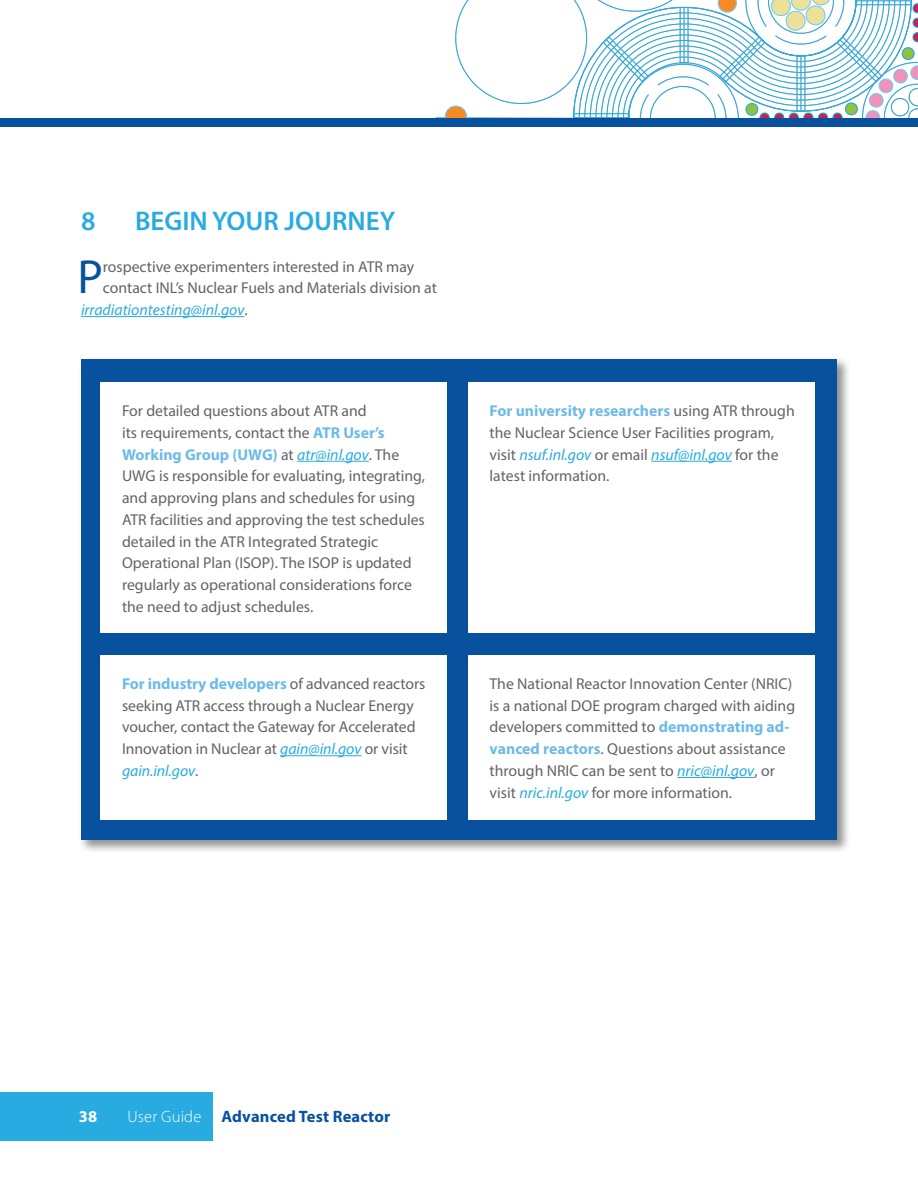
<style>
.page{position:relative;width:918px;height:1188px;background:#fff}
.page>*{position:absolute;margin:0;border:0;box-sizing:border-box;transform-origin:0 0}
.First_para{font:48px "Myriad Pro";color:#07519e}
.Heading{font:600 27px "Myriad Pro";color:#28abe1}
.t1{font:700 16.5px "Myriad Pro";letter-spacing:.01em;color:#07519e}
.t2{font:700 16.5px "Myriad Pro";color:#fff}
.Body_Text{font:15.75px/21.8px "Myriad Pro";color:#636366}
.Subhead_2{font:15.75px/21.8px "Myriad Pro";letter-spacing:-.005em;color:#636366}
.First_para-2{font:15.75px "Myriad Pro";color:#636366}
.First_para-3{font:italic 15.75px "Myriad Pro";color:#28abe1}
.s1{font-style:normal;color:#636366}
.s2{font-weight:700;color:#6ebbe8}
.s3{font-style:italic;color:#28abe1}
.s4{font-weight:300;color:#fff}
</style>
<div class="page">
<div style="left:0;top:1092px;width:213px;height:48px;background:#28abe1"></div>
<svg style="left:443px;top:0;width:475px;height:118px"></svg>
<div style="left:0;top:118px;width:918px;height:9px;background:#07519e"></div>
<hr style="left:81px;top:316px;width:164px;height:1px;background:#28abe1">
<div style="left:78px;top:357px;width:773px;height:496px;background:#231f20;opacity:.5"></div>
<div style="left:81px;top:360px;width:756px;height:480px;background:#07519e"></div>
<div style="left:100px;top:383px;width:347px;height:250px;background:#fff"></div>
<div style="left:100px;top:655px;width:347px;height:164px;background:#fff"></div>
<div style="left:468px;top:383px;width:347px;height:250px;background:#fff"></div>
<div style="left:468px;top:655px;width:347px;height:164px;background:#fff"></div>
<hr style="left:297px;top:461px;width:72px;height:1px;background:#28abe1">
<hr style="left:280px;top:755px;width:81px;height:1px;background:#28abe1">
<hr style="left:651px;top:461px;width:81px;height:1px;background:#28abe1">
<hr style="left:677px;top:777px;width:77px;height:1px;background:#28abe1">
<p class="Heading" style="left:81px;top:203px;width:16px">8</p>
<p class="Heading" style="left:135px;top:203px;width:262px">BEGIN YOUR JOURNEY</p>
<p class="First_para" style="left:77px;top:248px;width:27px">P</p>
<p class="First_para-2" style="left:103px;top:257px;width:313px">rospective experimenters interested in ATR may</p>
<p class="First_para-2" style="left:103px;top:278px;width:336px">contact INL’s Nuclear Fuels and Materials division at</p>
<p class="First_para-3" style="left:81px;top:300px;width:168px">irradiationtesting@inl.gov<span class="s1">.</span></p>
<p class="Body_Text" style="left:122px;top:400px;width:305px">For detailed questions about ATR and<br>its requirements, contact the <span class="s2">ATR User’s Working Group (UWG)</span> at <span class="s3">atr@inl.gov</span>. The UWG is responsible for evaluating, integrating, and approving plans and schedules for using ATR facilities and approving the test schedules detailed in the ATR Integrated Strategic Operational Plan (ISOP). The ISOP is updated regularly as operational considerations force the need to adjust schedules.</p>
<p class="Subhead_2" style="left:122px;top:673px;width:305px"><span class="s2">For industry developers</span> of advanced reactors seeking ATR access through a Nuclear Energy voucher, contact the Gateway for Accelerated Innovation in Nuclear at <span class="s3">gain@inl.gov</span> or visit <span class="s3">gain.inl.gov</span>.</p>
<p class="Subhead_2" style="left:490px;top:400px;width:307px"><span class="s2">For university researchers</span> using ATR through the Nuclear Science User Facilities program, visit <span class="s3">nsuf.inl.gov</span> or email <span class="s3">nsuf@inl.gov</span> for the latest information.</p>
<p class="Body_Text" style="left:490px;top:673px;width:307px">The National Reactor Innovation Center (NRIC) is a national DOE program charged with aiding developers committed to <span class="s2">demonstrating ad&shy;vanced reactors</span>. Questions about assistance through NRIC can be sent to <span class="s3">nric@inl.gov</span>, or visit <span class="s3">nric.inl.gov</span> for more information.</p>
<p class="t2" style="left:79px;top:1106px;width:20px">38</p>
<p class="t1" style="left:128px;top:1106px;width:264px"><span class="s4">User Guide</span> Advanced Test Reactor</p>
</div>
